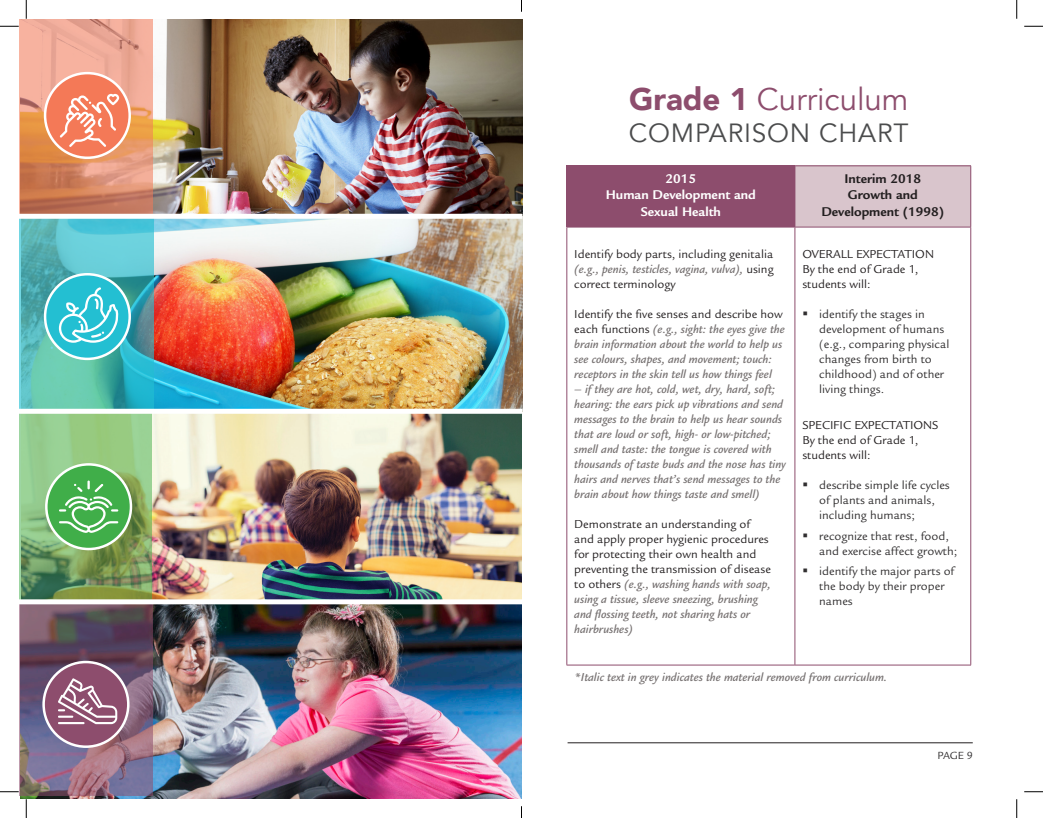
<style>
.page{position:relative;width:1043px;height:818px;background:#fff}
.page>*{position:absolute;margin:0;border:0;box-sizing:border-box;transform-origin:0 0}
.t1{font:31.25px "Avenir";color:#8d4d6d}
.t2{font:26.25px "Avenir";letter-spacing:.03em;color:#4b4c4d}
.t3{font:700 13.75px/16.5px "Legacy Sans Std";color:#231f20;text-align:center}
.t4{font:700 13.75px/16.5px "Legacy Sans Std";color:#fff;text-align:center}
.t5{font:italic 500 12.5px/15px "Legacy Sans Std";color:#767171}
.t6{font:12.5px/15px "Legacy Sans Std";color:#231f20}
.t7{font:12.5px/15px "Legacy Sans Std";color:#312f30}
.t8{font:11.25px "Legacy Sans Std";color:#312f30}
.s1{font-weight:900}
.s2{font-weight:500;font-style:italic;color:#767171}
.s3{font-weight:400;font-style:normal;color:#231f20}
</style>
<div class="page">
<img style="left:20px;top:19px;width:502px;height:779px">
<svg style="left:19px;top:19px;width:134px;height:195px"></svg>
<div style="left:45px;top:73px;width:85px;height:85px;background:#f47957;border-radius:50%"></div>
<div style="left:44px;top:72px;width:87px;height:87px;border:2px solid #fff;border-radius:50%"></div>
<svg style="left:60px;top:94px;width:59px;height:53px"></svg>
<svg style="left:19px;top:219px;width:134px;height:190px"></svg>
<svg style="left:19px;top:414px;width:133px;height:185px"></svg>
<svg style="left:19px;top:604px;width:134px;height:191px"></svg>
<div style="left:19px;top:214px;width:503px;height:5px;background:#fff"></div>
<div style="left:19px;top:409px;width:503px;height:5px;background:#fff"></div>
<div style="left:19px;top:599px;width:503px;height:5px;background:#fff"></div>
<div style="left:46px;top:464px;width:85px;height:85px;background:#40ae49;border-radius:50%"></div>
<div style="left:45px;top:463px;width:87px;height:87px;border:2px solid #fff;border-radius:50%"></div>
<svg style="left:59px;top:480px;width:59px;height:53px"></svg>
<div style="left:44px;top:662px;width:84px;height:84px;background:#8d4d6d;border-radius:50%"></div>
<div style="left:42px;top:660px;width:87px;height:88px;border:2px solid #fff;border-radius:50%"></div>
<svg style="left:58px;top:678px;width:59px;height:46px"></svg>
<hr style="left:58px;top:722px;width:27px;height:2px;background:#fff">
<svg style="left:45px;top:274px;width:85px;height:85px;fill:#23bfd2"></svg>
<div style="left:44px;top:273px;width:87px;height:87px;border:2px solid #fff;border-radius:50%"></div>
<svg style="left:59px;top:287px;width:60px;height:56px"></svg>
<div style="left:567px;top:166px;width:228px;height:61px;background:#8d4d6d"></div>
<div style="left:795px;top:166px;width:175px;height:61px;background:#d9c5cc"></div>
<hr style="left:566px;top:166px;width:1px;height:61px;background:#8d4d6d">
<hr style="left:970px;top:166px;width:1px;height:61px;background:#8d4d6d">
<hr style="left:566px;top:227px;width:229px;height:1px;background:#8d4d6d">
<hr style="left:566px;top:227px;width:1px;height:437px;background:#8d4d6d">
<hr style="left:795px;top:227px;width:176px;height:1px;background:#8d4d6d">
<hr style="left:794px;top:227px;width:1px;height:437px;background:#8d4d6d">
<hr style="left:970px;top:227px;width:1px;height:437px;background:#8d4d6d">
<hr style="left:566px;top:664px;width:229px;height:1px;background:#8d4d6d">
<hr style="left:795px;top:664px;width:176px;height:1px;background:#8d4d6d">
<hr style="left:566px;top:165px;width:229px;height:1px;background:#8d4d6d">
<hr style="left:795px;top:165px;width:176px;height:1px;background:#8d4d6d">
<hr style="left:567px;top:742px;width:405px;height:1px;background:#231f20">
<svg style="left:0;top:25px;width:19px;height:2px"></svg>
<svg style="left:1024px;top:25px;width:18px;height:2px"></svg>
<svg style="left:0;top:791px;width:19px;height:1px"></svg>
<svg style="left:1024px;top:791px;width:18px;height:1px"></svg>
<svg style="left:25px;top:0;width:2px;height:19px"></svg>
<svg style="left:25px;top:799px;width:2px;height:19px"></svg>
<svg style="left:1016px;top:0;width:1px;height:19px"></svg>
<svg style="left:1016px;top:799px;width:1px;height:19px"></svg>
<svg style="left:521px;top:806px;width:1px;height:12px"></svg>
<p class="t1" style="left:629px;top:81px;width:281px"><span class="s1">Grade 1</span> Curriculum</p>
<p class="t2" style="left:629px;top:117px;width:281px">COMPARISON CHART</p>
<p class="t4" style="left:665px;top:170px;width:32px">2015</p>
<p class="t4" style="left:606px;top:187px;width:152px">Human Development and<br>Sexual Health</p>
<p class="t3" style="left:844px;top:170px;width:78px">Interim 2018</p>
<p class="t3" style="left:821px;top:187px;width:124px">Growth and<br>Development (1998)</p>
<p class="t6" style="left:574px;top:247px;width:201px;text-align:justify">Identify body parts, including genitalia <span class="s2">(e.g., penis, testicles, vagina, vulva),</span> using correct terminology</p>
<p class="t5" style="left:574px;top:307px;width:212px"><span class="s3">Identify the five senses and describe how each functions</span> (e.g., sight: the eyes give the brain information about the world to help us see colours, shapes, and movement; touch: receptors in the skin tell us how things feel</p>
<p class="t5" style="left:574px;top:382px;width:213px">– if they are hot, cold, wet, dry, hard, soft; hearing: the ears pick up vibrations and send messages to the brain to help us hear sounds that are loud or soft, high- or low-pitched; smell and taste: the tongue is covered with thousands of taste buds and the nose has tiny hairs and nerves that’s send messages to the brain about how things taste and smell)</p>
<p class="t6" style="left:574px;top:517px;width:198px">Demonstrate an understanding of and apply proper hygienic procedures for protecting their own health and preventing the transmission of disease to others <span class="s2">(e.g., washing hands with soap, using a tissue, sleeve sneezing, brushing and flossing teeth, not sharing hats or hairbrushes)</span></p>
<p class="t6" style="left:802px;top:247px;width:133px">OVERALL EXPECTATION</p>
<p class="t6" style="left:802px;top:262px;width:118px">By the end of Grade 1, students will:</p>
<p class="t7" style="left:819px;top:307px;width:132px;text-indent:-17px">▪ identify the stages in development of humans (e.g., comparing physical changes from birth to childhood) and of other living things.</p>
<p class="t6" style="left:802px;top:417px;width:138px">SPECIFIC EXPECTATIONS</p>
<p class="t6" style="left:802px;top:432px;width:118px">By the end of Grade 1, students will:</p>
<p class="t7" style="left:819px;top:477px;width:132px;text-indent:-17px">▪ describe simple life cycles of plants and animals, including humans;</p>
<p class="t7" style="left:819px;top:528px;width:140px;text-indent:-17px">▪ recognize that rest, food, and exercise affect growth;</p>
<p class="t7" style="left:819px;top:564px;width:137px;text-indent:-17px">▪ identify the major parts of the body by their proper names</p>
<p class="t5" style="left:574px;top:669px;width:314px">*Italic text in grey indicates the material removed from curriculum.</p>
<p class="t8" style="left:937px;top:749px;width:37px">PAGE 9</p>
</div>
